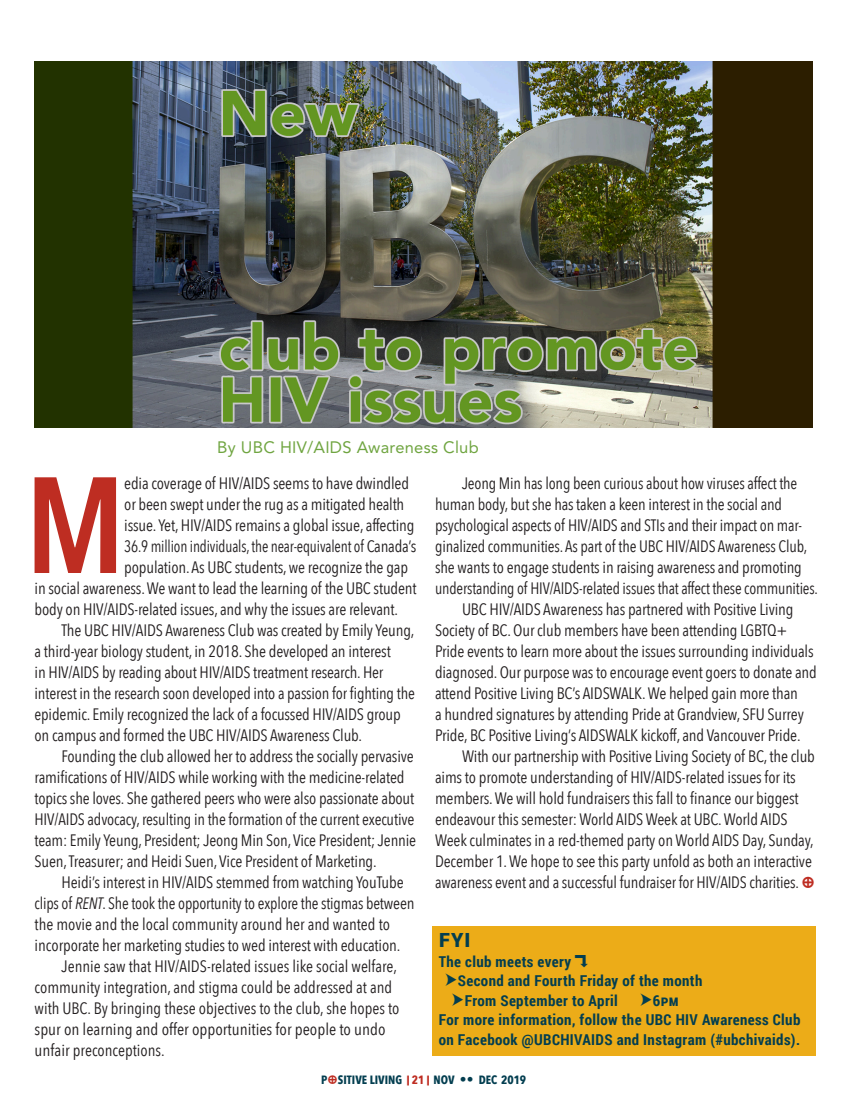
<style>
.page{position:relative;width:864px;height:1107px;background:#fff}
.page>*{position:absolute;margin:0;border:0;box-sizing:border-box;transform-origin:0 0}
.t1{font:600 135.15px "Avenir Next Condensed";color:#be2d22}
.t2{font:900 19.5px "Roboto";color:#033e50}
.t3{font:16.5px "Avenir Next Condensed";letter-spacing:-.01em;color:#231f20}
.t4{font:16.5px "Avenir Next Condensed";letter-spacing:-.01em;color:#231f20;scale:.95 1}
.t5{font:16.5px "Avenir Next Condensed";letter-spacing:-.01em;color:#231f20;scale:.96 1}
.t6{font:16.5px "Avenir Next Condensed";letter-spacing:-.01em;color:#231f20;scale:.91 1}
.t7{font:16.5px "Avenir";letter-spacing:.015em;color:#70a541}
.t8{font:700 15px/19.5px "Roboto Condensed";letter-spacing:.025em;color:#033e50}
.t9{font:700 12px "Avenir Next Condensed";color:#033e50}
.s1{font-style:italic}
.s2{font-family:"Arrow Matic";font-weight:400}
.s3{font-weight:800;font-size:9.9px;color:#be2d22}
.s4{color:#be2d22}
.s5{font-family:"Avenir";font-weight:800;font-size:13.5px}
</style>
<div class="page">
<div style="left:432px;top:926px;width:383px;height:130px;background:#ecac18"></div>
<img style="left:35px;top:61px;width:777px;height:366px">
<p class="t7" style="left:217px;top:438px;width:263px">By UBC HIV/AIDS Awareness Club</p>
<h1 class="t1" style="left:25px;top:409px;width:102px">M</h1>
<p class="t3" style="left:124px;top:469px;width:286px">edia coverage of HIV/AIDS seems to have dwindled</p>
<p class="t3" style="left:124px;top:490px;width:282px">or been swept under the rug as a mitigated health</p>
<p class="t3" style="left:124px;top:511px;width:292px">issue. Yet, HIV/AIDS remains a global issue, affecting</p>
<p class="t6" style="left:124px;top:532px;width:322px">36.9 million individuals, the near-equivalent of Canada’s</p>
<p class="t3" style="left:124px;top:553px;width:285px">population. As UBC students, we recognize the gap</p>
<p class="t3" style="left:35px;top:574px;width:384px">in social awareness. We want to lead the learning of the UBC student</p>
<p class="t3" style="left:35px;top:595px;width:365px">body on HIV/AIDS-related issues, and why the issues are relevant.</p>
<p class="t3" style="left:62px;top:616px;width:354px">The UBC HIV/AIDS Awareness Club was created by Emily Yeung,</p>
<p class="t3" style="left:35px;top:637px;width:358px">a third-year biology student, in 2018. She developed an interest</p>
<p class="t3" style="left:35px;top:658px;width:350px">in HIV/AIDS by reading about HIV/AIDS treatment research. Her</p>
<p class="t3" style="left:35px;top:679px;width:382px">interest in the research soon developed into a passion for fighting the</p>
<p class="t3" style="left:35px;top:700px;width:368px">epidemic. Emily recognized the lack of a focussed HIV/AIDS group</p>
<p class="t3" style="left:35px;top:721px;width:329px">on campus and formed the UBC HIV/AIDS Awareness Club.</p>
<p class="t3" style="left:62px;top:742px;width:354px">Founding the club allowed her to address the socially pervasive</p>
<p class="t3" style="left:35px;top:763px;width:372px">ramifications of HIV/AIDS while working with the medicine-related</p>
<p class="t3" style="left:35px;top:784px;width:381px">topics she loves. She gathered peers who were also passionate about</p>
<p class="t3" style="left:35px;top:805px;width:381px">HIV/AIDS advocacy, resulting in the formation of the current executive</p>
<p class="t3" style="left:35px;top:826px;width:383px">team: Emily Yeung, President; Jeong Min Son, Vice President; Jennie</p>
<p class="t3" style="left:35px;top:847px;width:344px">Suen, Treasurer; and Heidi Suen, Vice President of Marketing.</p>
<p class="t3" style="left:62px;top:868px;width:344px">Heidi’s interest in HIV/AIDS stemmed from watching YouTube</p>
<p class="t5" style="left:35px;top:889px;width:397px">clips of <span class="s1">RENT</span>. She took the opportunity to explore the stigmas between</p>
<p class="t3" style="left:35px;top:910px;width:357px">the movie and the local community around her and wanted to</p>
<p class="t3" style="left:35px;top:931px;width:367px">incorporate her marketing studies to wed interest with education.</p>
<p class="t3" style="left:62px;top:952px;width:337px">Jennie saw that HIV/AIDS-related issues like social welfare,</p>
<p class="t3" style="left:35px;top:973px;width:359px">community integration, and stigma could be addressed at and</p>
<p class="t3" style="left:35px;top:994px;width:366px">with UBC. By bringing these objectives to the club, she hopes to</p>
<p class="t3" style="left:35px;top:1015px;width:353px">spur on learning and offer opportunities for people to undo</p>
<p class="t3" style="left:35px;top:1036px;width:132px">unfair preconceptions.</p>
<p class="t3" style="left:462px;top:469px;width:337px">Jeong Min has long been curious about how viruses affect the</p>
<p class="t3" style="left:435px;top:490px;width:349px">human body, but she has taken a keen interest in the social and</p>
<p class="t3" style="left:435px;top:511px;width:369px">psychological aspects of HIV/AIDS and STIs and their impact on mar-</p>
<p class="t3" style="left:435px;top:532px;width:374px">ginalized communities. As part of the UBC HIV/AIDS Awareness Club,</p>
<p class="t3" style="left:435px;top:553px;width:368px">she wants to engage students in raising awareness and promoting</p>
<p class="t4" style="left:435px;top:574px;width:405px">understanding of HIV/AIDS-related issues that affect these communities.</p>
<p class="t3" style="left:462px;top:595px;width:333px">UBC HIV/AIDS Awareness has partnered with Positive Living</p>
<p class="t3" style="left:435px;top:616px;width:354px">Society of BC. Our club members have been attending LGBTQ+</p>
<p class="t3" style="left:435px;top:637px;width:380px">Pride events to learn more about the issues surrounding individuals</p>
<p class="t3" style="left:435px;top:658px;width:383px">diagnosed. Our purpose was to encourage event goers to donate and</p>
<p class="t3" style="left:435px;top:679px;width:364px">attend Positive Living BC’s AIDSWALK. We helped gain more than</p>
<p class="t3" style="left:435px;top:700px;width:370px">a hundred signatures by attending Pride at Grandview, SFU Surrey</p>
<p class="t3" style="left:435px;top:721px;width:367px">Pride, BC Positive Living’s AIDSWALK kickoff, and Vancouver Pride.</p>
<p class="t3" style="left:462px;top:742px;width:354px">With our partnership with Positive Living Society of BC, the club</p>
<p class="t3" style="left:435px;top:763px;width:362px">aims to promote understanding of HIV/AIDS-related issues for its</p>
<p class="t3" style="left:435px;top:784px;width:365px">members. We will hold fundraisers this fall to finance our biggest</p>
<p class="t3" style="left:435px;top:805px;width:354px">endeavour this semester: World AIDS Week at UBC. World AIDS</p>
<p class="t3" style="left:435px;top:826px;width:380px">Week culminates in a red-themed party on World AIDS Day, Sunday,</p>
<p class="t3" style="left:435px;top:847px;width:378px">December 1. We hope to see this party unfold as both an interactive</p>
<p class="t3" style="left:435px;top:868px;width:366px">awareness event and a successful fundraiser for HIV/AIDS charities.</p>
<p class="t2" style="left:439px;top:927px;width:33px">FYI</p>
<p class="t8" style="left:439px;top:951px;width:151px">The club meets every <span class="s2">8</span></p>
<p class="t8" style="left:446px;top:971px;width:259px"><span class="s2">É</span>Second and Fourth Friday of the month</p>
<p class="t8" style="left:452px;top:990px;width:167px"><span class="s2">É</span>From September to April</p>
<p class="t8" style="left:439px;top:990px;width:363px;text-indent:202px"><span class="s2">É</span>6pm<br>For more information, follow the UBC HIV Awareness Club on Facebook @UBCHIVAIDS and Instagram (#ubchivaids).</p>
<p class="t9" style="left:321px;top:1073px;width:206px">P SITIVE LIVING <span class="s3">|</span> <span class="s4">21</span> <span class="s3">|</span> NOV <span class="s5">••</span> DEC 2019</p>
</div>
